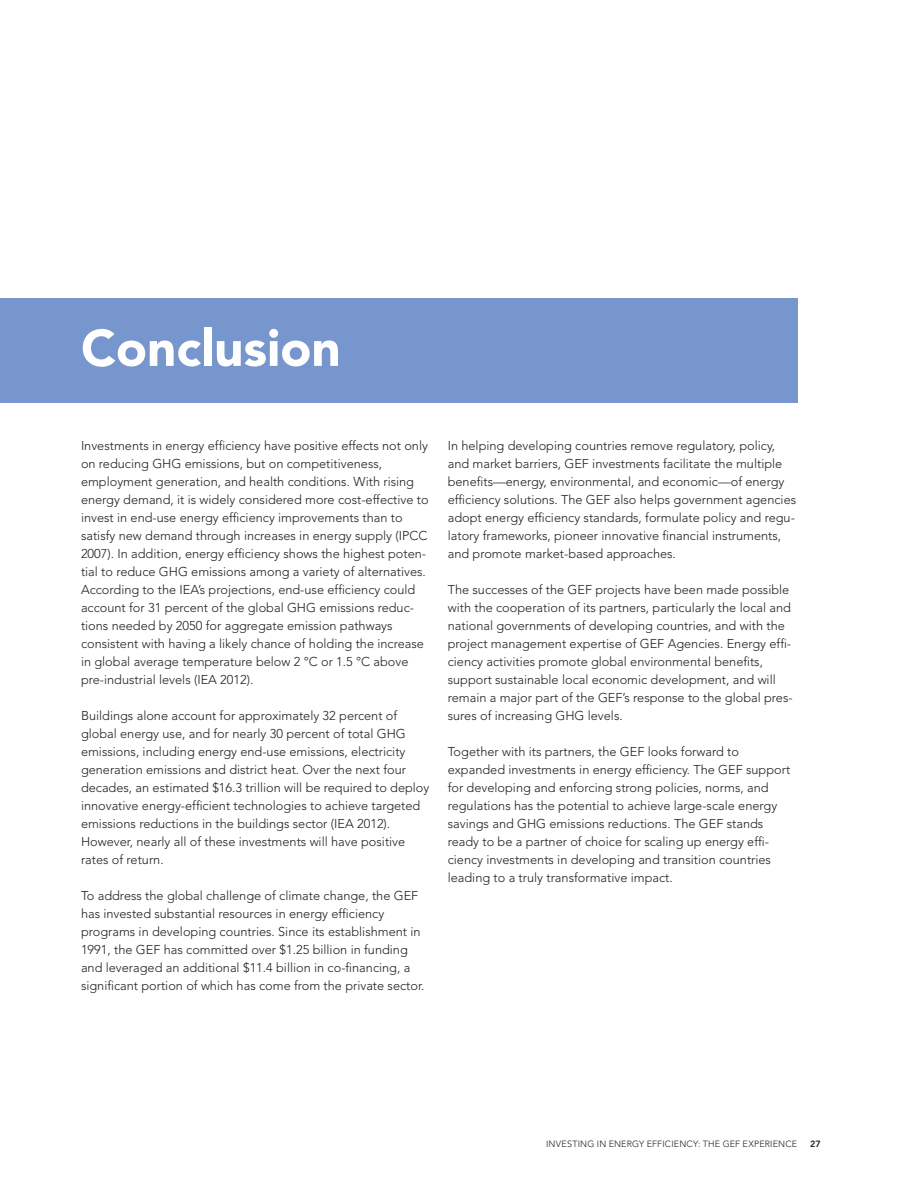
<style>
.page{position:relative;width:918px;height:1188px;background:#fff}
.page>*{position:absolute;margin:0;border:0;box-sizing:border-box;transform-origin:0 0}
.t1{font:900 51px "Avenir";color:#fff}
.t2{font:300 12.75px/18px "Avenir";color:#231f20}
.t3{font:300 9px "Avenir";letter-spacing:.02em;color:#231f20}
.t4{font:800 9px "Avenir";color:#231f20}
</style>
<div class="page">
<div style="left:0;top:298px;width:797px;height:105px;background:#7796cd"></div>
<h1 class="t1" style="left:81px;top:317px;width:261px">Conclusion</h1>
<p class="t2" style="left:81px;top:437px;width:349px">I nvestments in energy efficiency have positive effects not only on reducing GH G emissions, but on competitiveness, employment generation, and health conditions. With rising energy demand, it is widely considered more cost-effective to invest in end-use energy efficiency improvements than to satisfy new demand through increases in energy supply (IPCC 2007). I n addition, energy efficiency shows the highest poten&shy;tial to reduce GH G emissions among a variety of alternatives.<br>According to the IEA’s projections, end-use efficiency could account for 31 percent of the global GHG emissions reduc&shy;tions needed by 2050 for aggregate emission pathways consistent with having a likely chance of holding the increase in global average temperature below 2 °C or 1.5 °C above pre-industrial levels (IEA</p>
<p class="t2" style="left:220px;top:671px;width:35px">2012).</p>
<p class="t2" style="left:81px;top:707px;width:350px">Buildings alone account for approximately 32 percent of global energy use, and for nearly 30 percent of total GH G emissions, including energy end-use emissions, electricity generation emissions and district heat. Over the next four decades, an estimated $16.3 trillion will be required to deploy innovative energy-efficient technologies to achieve targeted emissions reductions in the buildings sector (IEA</p>
<p class="t2" style="left:81px;top:815px;width:326px;text-indent:276px">2012).<br>H owever, nearly all of these investments will have positive rates of return.</p>
<p class="t2" style="left:81px;top:887px;width:345px">To address the global challenge of climate change, the GEF has invested substantial resources in energy efficiency programs in developing countries. Since its establishment in 1991, the GEF has committed over $1.25 billion in funding and leveraged an additional $11.4 billion in co-financing, a significant portion of which has come from the private sector.</p>
<p class="t2" style="left:448px;top:437px;width:350px">I n helping developing countries remove regulatory, policy, and market barriers, GEF investments facilitate the multiple benefits—energy, environmental, and economic—of energy efficiency solutions. The GEF also helps government agencies adopt energy efficiency standards, formulate policy and regu&shy;latory frameworks, pioneer innovative financial instruments, and promote market-based approaches.</p>
<p class="t2" style="left:448px;top:581px;width:346px">The successes of the GEF projects have been made possible with the cooperation of its partners, particularly the local and national governments of developing countries, and with the project management expertise of GEF Agencies. Energy effi&shy;ciency activities promote global environmental benefits, support sustainable local economic development, and will remain a major part of the GEF’s response to the global pres&shy;sures of increasing GHG levels.</p>
<p class="t2" style="left:448px;top:743px;width:344px">Together with its partners, the GEF looks forward to expanded investments in energy efficiency. The GEF support for developing and enforcing strong policies, norms, and regulations has the potential to achieve large-scale energy savings and GHG emissions reductions. The GEF stands ready to be a partner of choice for scaling up energy effi&shy;ciency investments in developing and transition countries leading to a truly transformative impact.</p>
<p class="t3" style="left:546px;top:1139px;width:253px">I nvesting in Energy Efficiency: The GEF Experience</p>
<p class="t4" style="left:810px;top:1139px;width:12px">27</p>
</div>
